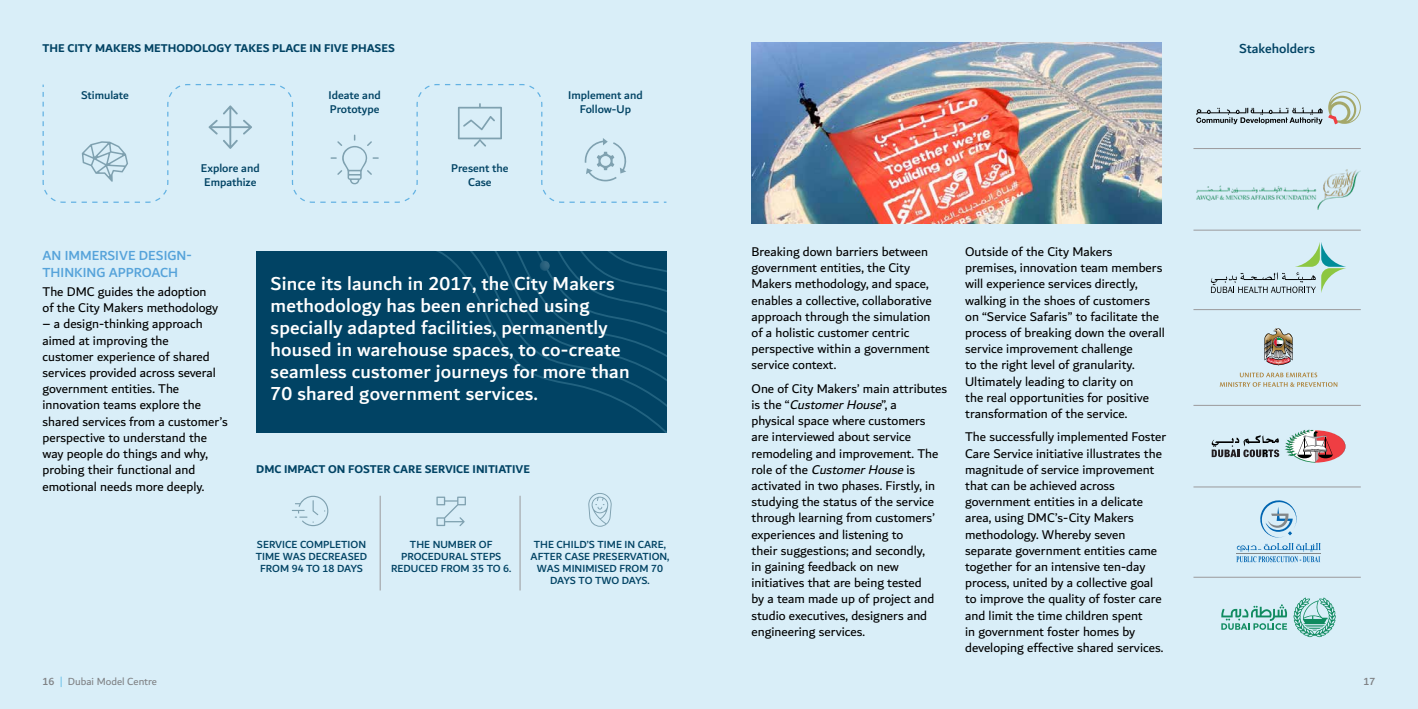
<style>
.page{position:relative;width:1418px;height:709px;background:#fff}
.page>*{position:absolute;margin:0;border:0;box-sizing:border-box;transform-origin:0 0}
.t1{font:500 20px/22px "Dubai";letter-spacing:.01em;color:#fff}
.t2{font:500 14px/16.8px "Dubai";color:#56a3da}
.t3{font:500 14px "Dubai";color:#014364}
.t4{font:13.5px/16.2px "Dubai";color:#000}
.t5{font:700 12px "Dubai";color:#014364}
.t6{font:500 12px/14px "Dubai";color:#014364}
.t7{font:500 11px/12.1px "Dubai";color:#014364;text-align:center}
.t8{font:11px "Dubai";color:#808285}
.t9{font:500 11px "Dubai";color:#808285}
.s1{font-style:italic}
.s2{font-weight:500}
.s3{color:#65bfe8}
</style>
<div class="page">
<div style="left:0;top:0;width:1417px;height:709px;background:#d9eef8"></div>
<hr style="left:380px;top:496px;width:1px;height:94px;background:#9b999c">
<hr style="left:520px;top:496px;width:1px;height:94px;background:#9b999c">
<svg style="left:292px;top:496px;width:36px;height:30px"></svg>
<svg style="left:588px;top:493px;width:23px;height:34px"></svg>
<svg style="left:436px;top:496px;width:30px;height:30px"></svg>
<svg style="left:42px;top:84px;width:625px;height:119px"></svg>
<svg style="left:82px;top:141px;width:46px;height:41px"></svg>
<svg style="left:330px;top:135px;width:49px;height:49px"></svg>
<svg style="left:209px;top:105px;width:43px;height:44px"></svg>
<svg style="left:584px;top:138px;width:43px;height:43px"></svg>
<svg style="left:458px;top:103px;width:44px;height:44px"></svg>
<img style="left:751px;top:43px;width:410px;height:181px">
<svg style="left:1328px;top:91px;width:32px;height:33px"></svg>
<svg style="left:1196px;top:107px;width:126px;height:17px"></svg>
<img style="left:1196px;top:169px;width:164px;height:41px">
<svg style="left:1210px;top:242px;width:136px;height:51px"></svg>
<svg style="left:1264px;top:328px;width:28px;height:37px"></svg>
<svg style="left:1219px;top:372px;width:118px;height:15px"></svg>
<svg style="left:1221px;top:604px;width:66px;height:26px"></svg>
<svg style="left:1293px;top:597px;width:42px;height:40px"></svg>
<svg style="left:1211px;top:430px;width:134px;height:32px"></svg>
<svg style="left:1236px;top:500px;width:84px;height:62px"></svg>
<hr style="left:1193px;top:148px;width:167px;height:1px;background:#9b999c">
<hr style="left:1193px;top:230px;width:167px;height:1px;background:#9b999c">
<hr style="left:1193px;top:309px;width:167px;height:1px;background:#9b999c">
<hr style="left:1193px;top:405px;width:167px;height:1px;background:#9b999c">
<hr style="left:1193px;top:487px;width:167px;height:1px;background:#9b999c">
<hr style="left:1193px;top:577px;width:167px;height:1px;background:#9b999c">
<div style="left:256px;top:251px;width:410px;height:182px;background:#014364"></div>
<svg style="left:436px;top:251px;width:230px;height:182px"></svg>
<svg style="left:539px;top:261px;width:10px;height:10px"></svg>
<p class="t5" style="left:43px;top:40px;width:354px">THE CITY MAKERS METHODOLOGY TAKES PLACE IN FIVE PHASES</p>
<p class="t6" style="left:81px;top:88px;width:49px">Stimulate</p>
<p class="t6" style="left:328px;top:88px;width:53px">Ideate and<br>Prototype</p>
<p class="t6" style="left:568px;top:88px;width:76px;text-align:center">Implement and<br>Follow-Up</p>
<p class="t6" style="left:201px;top:161px;width:60px">Explore and<br>Empathize</p>
<p class="t6" style="left:451px;top:161px;width:59px;text-align:center">Present the<br>Case</p>
<p class="t2" style="left:43px;top:247px;width:151px">AN IMMERSIVE DESIGN-<br>THINKING APPROACH</p>
<p class="t4" style="left:43px;top:283px;width:177px">The DMC guides the adoption of the City Makers methodology</p>
<p class="t4" style="left:43px;top:316px;width:187px">– a design-thinking approach aimed at improving the<br>customer experience of shared services provided across several government entities. The innovation teams explore the shared services from a customer’s perspective to understand the way people do things and why, probing their functional and emotional needs more deeply.</p>
<p class="t1" style="left:270px;top:272px;width:360px">Since its launch in 2017, the City Makers methodology has been enriched using specially adapted facilities, permanently housed in warehouse spaces, to co-create seamless customer journeys for more than 70 shared government services.</p>
<p class="t5" style="left:256px;top:462px;width:275px">DMC IMPACT ON FOSTER CARE SERVICE INITIATIVE</p>
<p class="t7" style="left:256px;top:537px;width:113px">SERVICE COMPLETION<br>TIME WAS DECREASED<br>FROM 94 TO 18 DAYS</p>
<p class="t7" style="left:391px;top:537px;width:122px">THE NUMBER OF<br>PROCEDURAL STEPS<br>REDUCED FROM 35 TO 6.</p>
<p class="t7" style="left:530px;top:537px;width:140px">THE CHILD’S TIME IN CARE,<br>AFTER CASE PRESERVATION,<br>WAS MINIMISED FROM 70<br>DAYS TO TWO DAYS.</p>
<p class="t3" style="left:1239px;top:40px;width:77px">Stakeholders</p>
<p class="t4" style="left:751px;top:243px;width:182px">Breaking down barriers between government entities, the City<br>Makers methodology, and space, enables a collective, collaborative approach through the simulation of a holistic customer centric perspective within a government service context.</p>
<p class="t4" style="left:751px;top:380px;width:197px">One of City Makers’ main attributes i s t h e “ <span class="s1">CustomerHouse</span>”, a<br>physical space where customers<br>are interviewed about service remodeling and improvement. The ro l e o f t h e <span class="s1">CustomerHouse</span>i s activated in two phases. Firstly, in studying the status of the service through learning from customers’ experiences and listening to<br>their suggestions; and secondly,<br>in gaining feedback on new initiatives that are being tested<br>by a team made up of project and studio executives, designers and engineering services.</p>
<p class="t4" style="left:965px;top:243px;width:201px">Outside of the City Makers premises, innovation team members will experience services directly, walking in the shoes of customers on “Service Safaris” to facilitate the process of breaking down the overall service improvement challenge<br>to the right level of granularity.<br>Ultimately leading to clarity on<br>the real opportunities for positive transformation of the service.</p>
<p class="t4" style="left:965px;top:428px;width:203px">The successfully implemented Foster Care Service initiative illustrates the magnitude of service improvement that can be achieved across government entities in a delicate area, using DMC’s-City Makers methodology. Whereby seven separate government entities came together for an intensive ten-day process, united by a collective goal to improve the quality of foster care and limit the time children spent<br>in government foster homes by developing effective shared services.</p>
<p class="t8" style="left:43px;top:674px;width:116px"><span class="s2">16</span> <span class="s3">|</span> Dubai Model Centre</p>
<p class="t9" style="left:1363px;top:674px;width:13px">17</p>
</div>
